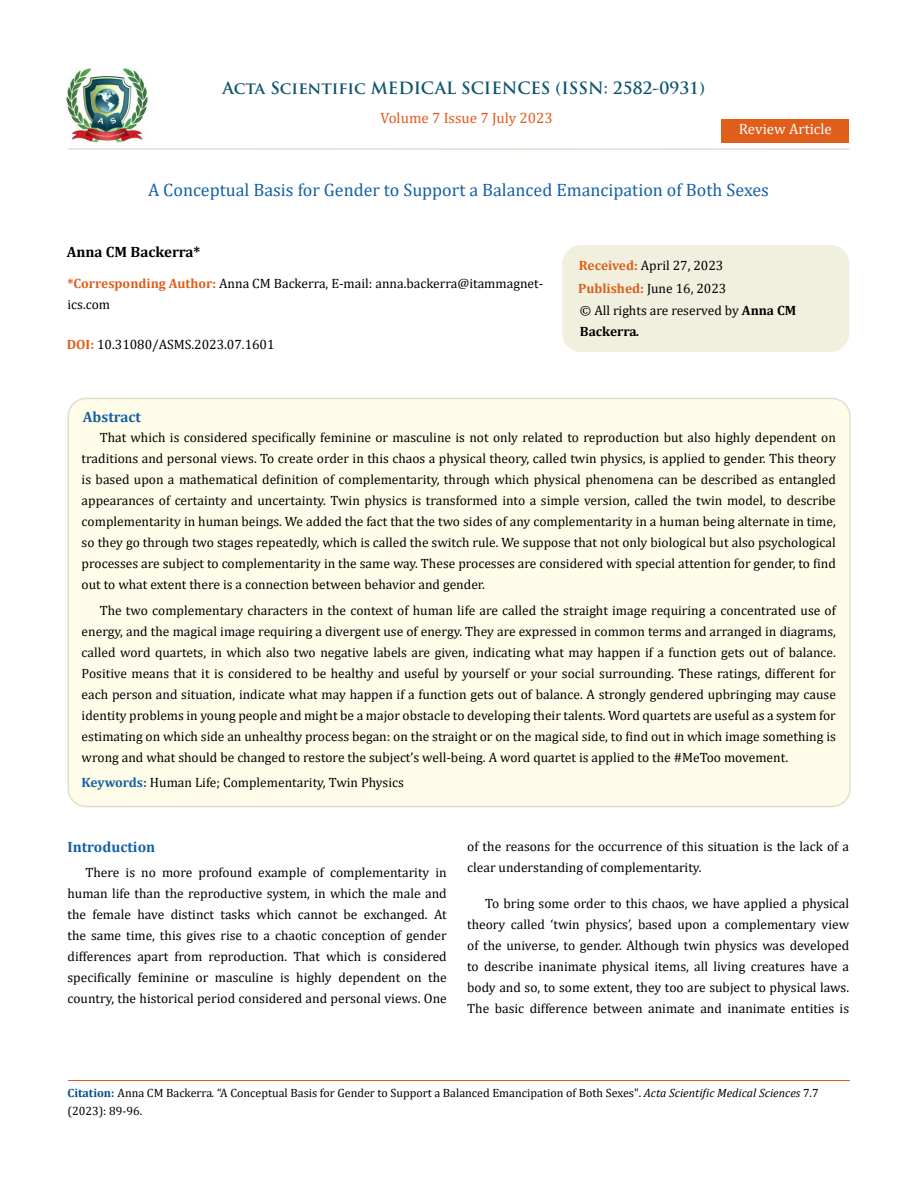
<style>
.page{position:relative;width:917px;height:1188px;background:#fff}
.page>*{position:absolute;margin:0;border:0;box-sizing:border-box;transform-origin:0 0}
.t1{font:18px "Cambria";color:#1560a6}
.t2{font:700 16.5px "Trajan Pro";color:#0e546a}
.t3{font:15px "Cambria";color:#e05d1a}
.t4{font:700 15px "Cambria";color:#1560a6}
.t5{font:700 15px "Cambria";color:#000}
.t6{font:15px "Cambria";color:#fff}
.t7{font:13.5px/21px "Cambria";color:#000}
.t8{font:12px/18px "Cambria";color:#000}
.s1{font-weight:700;color:#e05d1a}
.s2{font-weight:700}
.s3{font-weight:700;font-style:italic}
.s4{font-weight:700;color:#1560a6}
.s5{font-weight:700;color:#035089}
.s6{font-style:italic}
</style>
<div class="page">
<img style="left:67px;top:68px;width:80px;height:74px">
<div style="left:721px;top:119px;width:128px;height:23px;background:#e05d1a"></div>
<div style="left:563px;top:246px;width:285px;height:105px;background:#f1f0de;border-radius:18px"></div>
<div style="left:562px;top:245px;width:287px;height:107px;border:2px solid #f1f0de;border-radius:18px"></div>
<div style="left:68px;top:398px;width:781px;height:409px;background:#fffde9;border-radius:18px"></div>
<div style="left:67px;top:398px;width:783px;height:409px;border:2px solid #e0dfcd;border-radius:18px"></div>
<hr style="left:68px;top:1081px;width:781px;height:1px;background:#e05d1a">
<hr style="left:67px;top:148px;width:782px;height:2px;background:#e0dfcd">
<p class="t2" style="left:222px;top:77px;width:484px">Acta Scientific MEDICAL SCIENCES (ISSN: 2582-0931)</p>
<p class="t3" style="left:380px;top:109px;width:174px">Volume 7 Issue 7 July 2023</p>
<p class="t6" style="left:739px;top:120px;width:94px">Review Article</p>
<h1 class="t1" style="left:148px;top:180px;width:622px">A Conceptual Basis for Gender to Support a Balanced Emancipation of Both Sexes</h1>
<p class="t5" style="left:67px;top:242px;width:135px">Anna CM Backerra*</p>
<p class="t7" style="left:67px;top:273px;width:477px"><span class="s1">*Corresponding Author:</span> Anna CM Backerra, E-mail: anna.backerra@itammagnet&shy;ics.com</p>
<p class="t7" style="left:67px;top:334px;width:209px"><span class="s1">DOI:</span> 10.31080/ASMS.2023.07.1601</p>
<p class="t7" style="left:578px;top:254px;width:150px;line-height:23px"><span class="s1">Received:</span> April 27, 2023<br><span class="s1">Published:</span> June 16, 2023</p>
<p class="t7" style="left:580px;top:300px;width:218px">© All rights are reserved by <span class="s2">Anna CM<br>Backerra</span><span class="s3">.</span></p>
<p class="t4" style="left:83px;top:406px;width:60px">Abstract</p>
<p class="t7" style="left:82px;top:427px;width:755px;text-align:justify;text-indent:18px">That which is considered specifically feminine or masculine is not only related to reproduction but also highly dependent on traditions and personal views. To create order in this chaos a physical theory, called twin physics, is applied to gender. This theory is based upon a mathematical definition of complementarity, through which physical phenomena can be described as entangled appearances of certainty and uncertainty. Twin physics is transformed into a simple version, called the twin model, to describe complementarity in human beings. We added the fact that the two sides of any complementarity in a human being alternate in time, so they go through two stages repeatedly, which is called the switch rule. We suppose that not only biological but also psychological processes are subject to complementarity in the same way. These processes are considered with special attention for gender, to find out to what extent there is a connection between behavior and gender.</p>
<p class="t7" style="left:82px;top:600px;width:755px;text-align:justify;text-indent:18px">The two complementary characters in the context of human life are called the straight image requiring a concentrated use of energy, and the magical image requiring a divergent use of energy. They are expressed in common terms and arranged in diagrams, called word quartets, in which also two negative labels are given, indicating what may happen if a function gets out of balance.<br>Positive means that it is considered to be healthy and useful by yourself or your social surrounding. These ratings, different for each person and situation, indicate what may happen if a function gets out of balance. A strongly gendered upbringing may cause identity problems in young people and might be a major obstacle to developing their talents. Word quartets are useful as a system for estimating on which side an unhealthy process began: on the straight or on the magical side, to find out in which image something is wrong and what should be changed to restore the subject’s well-being. A word quartet is applied to the #MeToo movement.</p>
<p class="t7" style="left:82px;top:772px;width:324px"><span class="s4">Keywords:</span> Human Life; Complementarity, Twin Physics</p>
<p class="t4" style="left:67px;top:836px;width:89px">Introduction</p>
<p class="t7" style="left:67px;top:862px;width:381px;text-align:justify;text-indent:18px">There is no more profound example of complementarity in human life than the reproductive system, in which the male and the female have distinct tasks which cannot be exchanged. At the same time, this gives rise to a chaotic conception of gender differences apart from reproduction. That which is considered specifically feminine or masculine is highly dependent on the country, the historical period considered and personal views. One</p>
<p class="t7" style="left:467px;top:835px;width:383px">of the reasons for the occurrence of this situation is the lack of a clear understanding of complementarity.</p>
<p class="t7" style="left:467px;top:892px;width:383px;text-align:justify;text-indent:18px">To bring some order to this chaos, we have applied a physical theory called ‘twin physics’, based upon a complementary view of the universe, to gender. Although twin physics was developed to describe inanimate physical items, all living creatures have a body and so, to some extent, they too are subject to physical laws.<br>The basic difference between animate and inanimate entities is</p>
<p class="t8" style="left:68px;top:1084px;width:752px"><span class="s5">Citation:</span> Anna CM Backerra<span class="s6">.</span> “A Conceptual Basis for Gender to Support a Balanced Emancipation of Both Sexes". <span class="s6">Acta Scientific Medical Sciences</span> 7.7 (2023): 89-96.</p>
</div>
